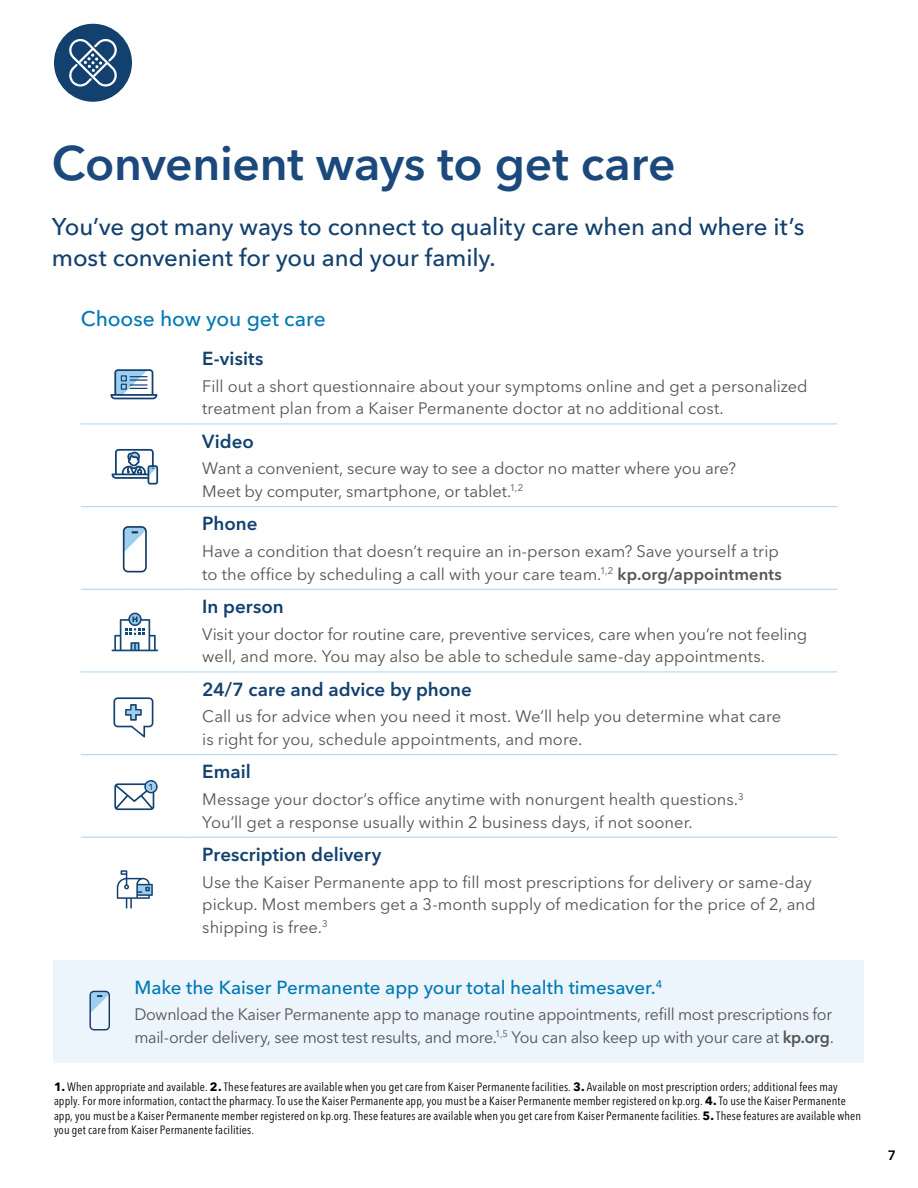
<style>
.page{position:relative;width:918px;height:1188px;background:#fff}
.page>*{position:absolute;margin:0;border:0;box-sizing:border-box;transform-origin:0 0}
.t1{font:600 48px "Avenir Next LT Pro";letter-spacing:-.005em;color:#1b497c}
.t2{font:500 24px/31.5px "Avenir Next LT Pro";letter-spacing:-.005em;color:#12406f}
.t3{font:500 21px "Avenir Next LT Pro";letter-spacing:-.005em;color:#0079b3}
.t4{font:600 18.75px "Avenir Next LT Pro";color:#12406f}
.t5{font:500 18.75px "Avenir Next LT Pro";letter-spacing:-.005em;color:#0079b3}
.t6{font:16.5px/22.5px "Avenir Next LT Pro";color:#535454}
.t7{font:16.5px/22.5px "Avenir Next LT Pro";letter-spacing:-.02em;color:#535454}
.t8{font:600 13.5px "Avenir Next LT Pro";color:#000}
.t9{font:condensed 12px/14.4px "Avenir Next LT Pro";letter-spacing:.015em;color:#000}
.s1{font-weight:600}
.s2{font-weight:700;font-stretch:normal}
</style>
<div class="page">
<div style="left:54px;top:24px;width:78px;height:78px;background:#12406f;border-radius:50%"></div>
<svg style="left:69px;top:39px;width:48px;height:48px"></svg>
<hr style="left:81px;top:423px;width:108px;height:1px;background:#b0d7f3">
<hr style="left:189px;top:423px;width:648px;height:1px;background:#b0d7f3">
<hr style="left:81px;top:671px;width:108px;height:1px;background:#b0d7f3">
<hr style="left:189px;top:671px;width:648px;height:1px;background:#b0d7f3">
<hr style="left:81px;top:506px;width:108px;height:1px;background:#b0d7f3">
<hr style="left:189px;top:506px;width:648px;height:1px;background:#b0d7f3">
<hr style="left:81px;top:589px;width:108px;height:1px;background:#b0d7f3">
<hr style="left:189px;top:589px;width:648px;height:1px;background:#b0d7f3">
<hr style="left:81px;top:754px;width:108px;height:1px;background:#b0d7f3">
<hr style="left:189px;top:754px;width:648px;height:1px;background:#b0d7f3">
<hr style="left:81px;top:837px;width:108px;height:1px;background:#b0d7f3">
<hr style="left:189px;top:837px;width:648px;height:1px;background:#b0d7f3">
<svg style="left:110px;top:369px;width:47px;height:30px"></svg>
<svg style="left:112px;top:449px;width:46px;height:36px"></svg>
<svg style="left:123px;top:526px;width:24px;height:46px"></svg>
<svg style="left:112px;top:613px;width:46px;height:38px"></svg>
<svg style="left:113px;top:697px;width:40px;height:40px"></svg>
<svg style="left:114px;top:780px;width:44px;height:30px"></svg>
<svg style="left:117px;top:870px;width:36px;height:39px"></svg>
<div style="left:53px;top:960px;width:811px;height:103px;background:#ecf4fc"></div>
<svg style="left:89px;top:991px;width:21px;height:39px"></svg>
<h1 class="t1" style="left:52px;top:134px;width:625px">Convenient ways to get care</h1>
<h2 class="t2" style="left:52px;top:210px;width:754px">You’ve got many ways to connect to quality care when and where it’s most convenient for you and your family.</h2>
<p class="t3" style="left:81px;top:306px;width:247px">Choose how you get care</p>
<p class="t4" style="left:202px;top:347px;width:63px">E-visits</p>
<p class="t6" style="left:202px;top:375px;width:607px">Fill out a short questionnaire about your symptoms online and get a personalized treatment plan from a Kaiser Permanente doctor at no additional cost.</p>
<p class="t4" style="left:202px;top:430px;width:53px">Video</p>
<p class="t6" style="left:202px;top:457px;width:535px">Want a convenient, secure way to see a doctor no matter where you are?<br>Meet by computer, smartphone, or tablet.<sup>1,2</sup></p>
<p class="t4" style="left:202px;top:513px;width:57px">Phone</p>
<p class="t6" style="left:202px;top:540px;width:581px">Have a condition that doesn’t require an in-person exam? Save yourself a trip to the office by scheduling a call with your care team.<sup>1,2</sup> <span class="s1">kp.org/appointments</span></p>
<p class="t4" style="left:202px;top:595px;width:83px">In person</p>
<p class="t6" style="left:202px;top:623px;width:606px">Visit your doctor for routine care, preventive services, care when you’re not feeling well, and more. You may also be able to schedule same-day appointments.</p>
<p class="t4" style="left:202px;top:678px;width:271px">24/7 care and advice by phone</p>
<p class="t6" style="left:202px;top:705px;width:581px">Call us for advice when you need it most. We’ll help you determine what care is right for you, schedule appointments, and more.</p>
<p class="t4" style="left:202px;top:761px;width:50px">Email</p>
<p class="t6" style="left:202px;top:788px;width:543px">Message your doctor’s office anytime with nonurgent health questions.<sup>3<br></sup>You’ll get a response usually within 2 business days, if not sooner.</p>
<p class="t4" style="left:202px;top:843px;width:180px">Prescription delivery</p>
<p class="t6" style="left:202px;top:871px;width:615px">Use the Kaiser Permanente app to fill most prescriptions for delivery or same-day pickup. Most members get a 3-month supply of medication for the price of 2, and shipping is free.<sup>3</sup></p>
<p class="t5" style="left:134px;top:977px;width:529px">Make the Kaiser Permanente app your total health timesaver.<sup>4</sup></p>
<p class="t7" style="left:134px;top:1003px;width:701px">Download the Kaiser Permanente app to manage routine appointments, refill most prescriptions for mail-order delivery, see most test results, and more.<sup>1,5</sup> You can also keep up with your care at <span class="s1">kp.org</span>.</p>
<p class="t9" style="left:54px;top:1079px;width:809px"><span class="s2">1.</span> When appropriate and available. <span class="s2">2.</span> These features are available when you get care from Kaiser Permanente facilities. <span class="s2">3.</span> Available on most prescription orders; additional fees may apply. For more information, contact the pharmacy. To use the Kaiser Permanente app, you must be a Kaiser Permanente member registered on kp.org. <span class="s2">4.</span> To use the Kaiser Permanente app, you must be a Kaiser Permanente member registered on kp.org. These features are available when you get care from Kaiser Permanente facilities. <span class="s2">5.</span> These features are available when you get care from Kaiser Permanente facilities.</p>
<p class="t8" style="left:888px;top:1147px;width:10px">7</p>
</div>
